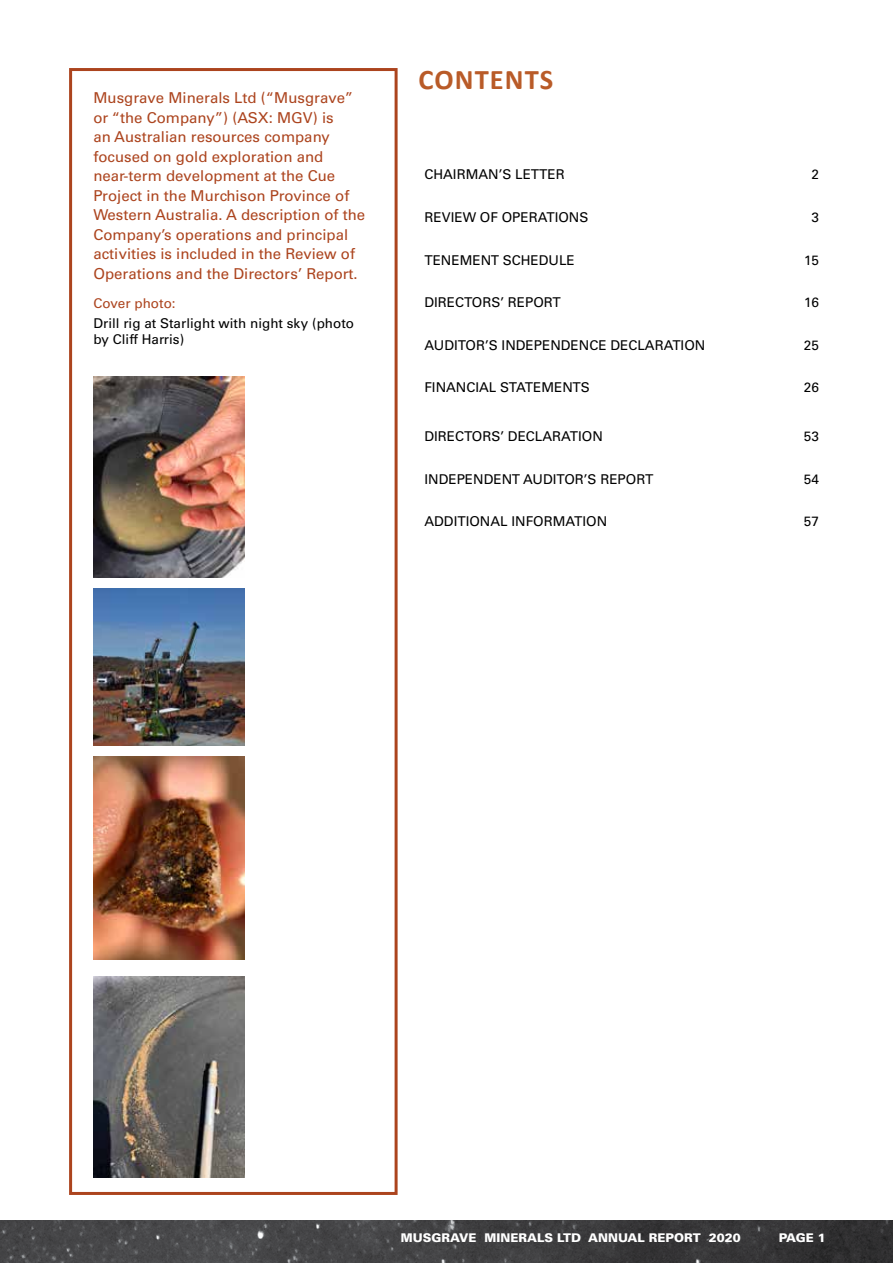
<style>
.page{position:relative;width:893px;height:1263px;background:#fff}
.page>*{position:absolute;margin:0;border:0;box-sizing:border-box;transform-origin:0 0}
.t1{font:700 28.5px "Calibri";letter-spacing:.04em;color:#b95b28}
.t2{font:15px/19.5px "Univers LT Std";color:#ac441e}
.t3{font:13.5px/16.2px "Univers LT Std";color:#000}
.t4{font:13.5px "Univers LT Std";color:#ac441e}
.t5{font:900 12px "Univers LT Std";color:#fff}
</style>
<div class="page">
<img style="left:0;top:1220px;width:893px;height:43px">
<div style="left:69px;top:68px;width:329px;height:1127px;border:3px solid #ac441e"></div>
<img style="left:93px;top:757px;width:152px;height:203px">
<img style="left:93px;top:589px;width:152px;height:157px">
<img style="left:93px;top:976px;width:152px;height:202px">
<img style="left:93px;top:376px;width:152px;height:202px">
<p class="t2" style="left:93px;top:88px;width:273px">Musgrave Minerals Ltd (“Musgrave” or “the Company”) (ASX: MGV) is<br>an Australian resources company focused on gold exploration and near-term development at the Cue Project in the Murchison Province of Western Australia. A description of the Company’s operations and principal activities is included in the Review of Operations and the Directors’ Report.</p>
<p class="t4" style="left:93px;top:295px;width:84px">Cover photo:</p>
<p class="t3" style="left:93px;top:315px;width:262px">Drill rig at Starlight with night sky (photo by Cliff Harris)</p>
<h1 class="t1" style="left:418px;top:60px;width:136px">CONTENTS</h1>
<p class="t3" style="left:424px;top:167px;width:142px">CHAIRMAN’S LETTER</p>
<p class="t3" style="left:811px;top:167px;width:9px">2</p>
<p class="t3" style="left:424px;top:209px;width:166px">REVIEW OF OPERATIONS</p>
<p class="t3" style="left:811px;top:209px;width:9px">3</p>
<p class="t3" style="left:424px;top:252px;width:152px">TENEMENT SCHEDULE</p>
<p class="t3" style="left:804px;top:252px;width:16px">15</p>
<p class="t3" style="left:424px;top:294px;width:138px">DIRECTORS’ REPORT</p>
<p class="t3" style="left:804px;top:294px;width:16px">16</p>
<p class="t3" style="left:424px;top:337px;width:282px">AUDITOR’S INDEPENDENCE DECLARATION</p>
<p class="t3" style="left:804px;top:337px;width:17px">25</p>
<p class="t3" style="left:424px;top:379px;width:167px">FINANCIAL STATEMENTS</p>
<p class="t3" style="left:804px;top:379px;width:17px">26</p>
<p class="t3" style="left:424px;top:428px;width:180px">DIRECTORS’ DECLARATION</p>
<p class="t3" style="left:804px;top:428px;width:17px">53</p>
<p class="t3" style="left:424px;top:471px;width:230px">INDEPENDENT AUDITOR’S REPORT</p>
<p class="t3" style="left:804px;top:471px;width:17px">54</p>
<p class="t3" style="left:424px;top:513px;width:184px">ADDITIONAL INFORMATION</p>
<p class="t3" style="left:804px;top:513px;width:17px">57</p>
<p class="t5" style="left:401px;top:1230px;width:341px">MUSGRAVE MINERALS LTD ANNUAL REPORT 2020</p>
<p class="t5" style="left:779px;top:1230px;width:49px">PAGE 1</p>
</div>
